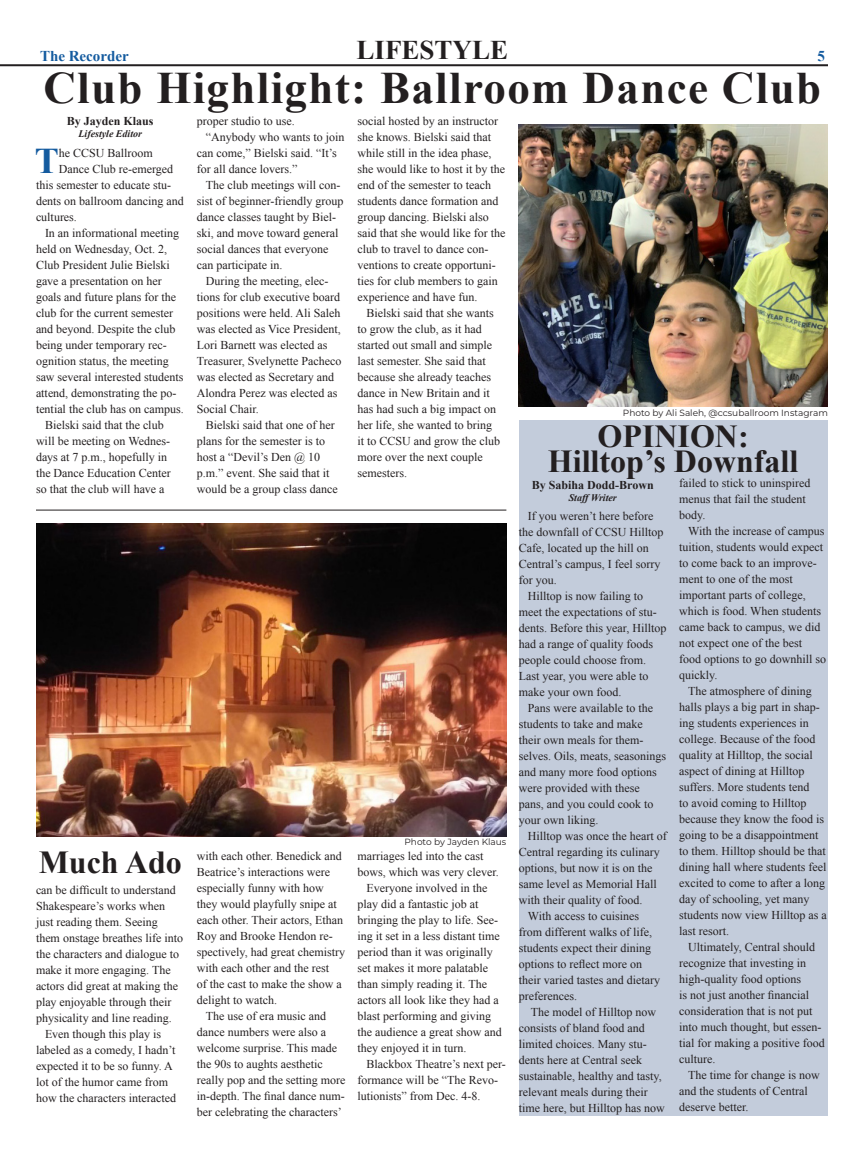
<style>
.page{position:relative;width:864px;height:1152px;background:#fff}
.page>*{position:absolute;margin:0;border:0;box-sizing:border-box;transform-origin:0 0}
.Headline{font:700 45px "Times New Roman";letter-spacing:.03em;color:#231f20}
.Dropcap{font:700 36.2px "Times New Roman";color:#145b9f}
.t1{font:700 32px/25px "Times New Roman";color:#231f20;text-align:center}
.Headline-2{font:700 27px "Times New Roman";color:#231f20}
.t2{font:700 15px "Times New Roman";color:#145b9f}
.Dropcap-2{font:12px/16px "Times New Roman";color:#231f20}
.Byline{font:700 12px "Times New Roman";color:#231f20}
.Byline-2{font:italic 700 10px "Times New Roman";color:#231f20}
.Photo_Caption{font:9px "Montserrat";color:#231f20}
</style>
<div class="page">
<hr style="left:0;top:64px;width:828px;height:2px;background:#231f20">
<img style="left:36px;top:523px;width:470px;height:313px">
<img style="left:518px;top:124px;width:310px;height:283px">
<div style="left:519px;top:420px;width:309px;height:696px;background:#c3ccdb"></div>
<hr style="left:36px;top:510px;width:470px;height:1px;background:#231f20">
<p class="t2" style="left:40px;top:46px;width:90px">The Recorder</p>
<p class="Headline-2" style="left:356px;top:31px;width:153px">LIFESTYLE</p>
<p class="t2" style="left:818px;top:46px;width:9px">5</p>
<p class="Headline" style="left:43px;top:57px;width:779px">Club Highlight: Ballroom Dance Club</p>
<p class="Byline" style="left:67px;top:113px;width:88px">By Jayden Klaus</p>
<p class="Byline-2" style="left:78px;top:127px;width:65px">Lifestyle Editor</p>
<p class="Dropcap" style="left:35px;top:136px;width:26px">T</p>
<p class="Dropcap-2" style="left:59px;top:145px;width:96px">he CCSU Ballroom</p>
<p class="Dropcap-2" style="left:59px;top:161px;width:116px">Dance Club re-emerged</p>
<p class="Dropcap-2" style="left:36px;top:177px;width:137px">this semester to educate stu-</p>
<p class="Dropcap-2" style="left:36px;top:193px;width:149px">dents on ballroom dancing and</p>
<p class="Dropcap-2" style="left:36px;top:209px;width:42px">cultures.</p>
<p class="Dropcap-2" style="left:36px;top:225px;width:149px;text-indent:9px">In an informational meeting held on Wednesday, Oct. 2,<br>Club President Julie Bielski gave a presentation on her goals and future plans for the club for the current semester and beyond. Despite the club being under temporary rec&shy;ognition status, the meeting saw several interested students attend, demonstrating the po&shy;tential the club has on campus.</p>
<p class="Dropcap-2" style="left:36px;top:417px;width:136px;text-align:center">Bielski said that the club will be meeting on Wednes&shy;days at 7 p.m., hopefully in the Dance Education Center so that the club will have a</p>
<p class="t1" style="left:39px;top:849px;width:145px">Much Ado</p>
<p class="Dropcap-2" style="left:36px;top:881px;width:149px">can be difficult to understand<br>Shakespeare’s works when just reading them. Seeing them onstage breathes life into the characters and dialogue to make it more engaging. The actors did great at making the play enjoyable through their physicality and line reading.</p>
<p class="Dropcap-2" style="left:36px;top:1025px;width:142px;text-indent:9px">Even though this play is labeled as a comedy, I hadn’t expected it to be so funny. A lot of the humor came from how the characters interacted</p>
<p class="Dropcap-2" style="left:197px;top:113px;width:99px">proper studio to use.</p>
<p class="Dropcap-2" style="left:197px;top:129px;width:149px;text-indent:9px">“Anybody who wants to join can come,” Bielski said. “It’s for all dance lovers.”</p>
<p class="Dropcap-2" style="left:197px;top:177px;width:148px;text-indent:9px">The club meetings will con&shy;sist of beginner-friendly group dance classes taught by Biel&shy;ski, and move toward general social dances that everyone can participate in.</p>
<p class="Dropcap-2" style="left:197px;top:273px;width:146px;text-indent:9px">During the meeting, elec&shy;tions for club executive board positions were held. Ali Saleh was elected as Vice President,<br>Lori Barnett was elected as<br>Treasurer, Svelynette Pacheco was elected as Secretary and<br>Alondra Perez was elected as<br>Social Chair.</p>
<p class="Dropcap-2" style="left:197px;top:417px;width:142px;text-indent:9px">Bielski said that one of her plans for the semester is to host a “Devil’s Den @ 10 p.m.” event. She said that it would be a group class dance</p>
<p class="Dropcap-2" style="left:358px;top:113px;width:149px">social hosted by an instructor she knows. Bielski said that while still in the idea phase, she would like to host it by the end of the semester to teach students dance formation and group dancing. Bielski also said that she would like for the club to travel to dance con&shy;ventions to create opportuni&shy;ties for club members to gain experience and have fun.</p>
<p class="Dropcap-2" style="left:358px;top:305px;width:144px;text-indent:9px">Bielski said that she wants to grow the club, as it had started out small and simple last semester. She said that because she already teaches dance in New Britain and it has had such a big impact on her life, she wanted to bring it to CCSU and grow the club more over the next couple semesters.</p>
<p class="Dropcap-2" style="left:197px;top:848px;width:150px">with each other. Benedick and<br>Beatrice’s interactions were especially funny with how they would playfully snipe at each other. Their actors, Ethan<br>Roy and Brooke Hendon re&shy;spectively, had great chemistry with each other and the rest<br>of the cast to make the show a delight to watch.</p>
<p class="Dropcap-2" style="left:197px;top:1008px;width:150px;text-indent:9px">The use of era music and dance numbers were also a welcome surprise. This made the 90s to aughts aesthetic really pop and the setting more in-depth. The final dance num&shy;ber celebrating the characters’</p>
<p class="Photo_Caption" style="left:404px;top:836px;width:103px">Photo by Jayden Klaus</p>
<p class="Dropcap-2" style="left:358px;top:848px;width:143px">marriages led into the cast bows, which was very clever.</p>
<p class="Dropcap-2" style="left:358px;top:880px;width:146px;text-indent:9px">Everyone involved in the play did a fantastic job at bringing the play to life. See&shy;ing it set in a less distant time period than it was originally set makes it more palatable than simply reading it. The actors all look like they had a blast performing and giving the audience a great show and they enjoyed it in turn.</p>
<p class="Dropcap-2" style="left:358px;top:1056px;width:150px;text-indent:9px">Blackbox Theatre’s next per&shy;formance will be “The Revo&shy;lutionists” from Dec. 4-8.</p>
<p class="Photo_Caption" style="left:623px;top:406px;width:207px">Photo by Ali Saleh, @ccsuballroom Instagram</p>
<p class="t1" style="left:548px;top:423px;width:252px">OPINION:<br>Hilltop’s Downfall</p>
<p class="Dropcap-2" style="left:519px;top:508px;width:146px;text-indent:9px">If you weren’t here before the downfall of CCSU Hilltop<br>Cafe, located up the hill on<br>Central’s campus, I feel sorry for you.</p>
<p class="Dropcap-2" style="left:519px;top:588px;width:149px;text-indent:9px">Hilltop is now failing to meet the expectations of stu&shy;dents. Before this year, Hilltop had a range of quality foods people could choose from.<br>Last year, you were able to make your own food.</p>
<p class="Dropcap-2" style="left:519px;top:700px;width:149px;text-indent:9px">Pans were available to the students to take and make their own meals for them&shy;selves. Oils, meats, seasonings and many more food options were provided with these pans, and you could cook to your own liking.</p>
<p class="Dropcap-2" style="left:519px;top:828px;width:149px;text-indent:9px">Hilltop was once the heart of<br>Central regarding its culinary options, but now it is on the same level as Memorial Hall with their quality of food.</p>
<p class="Dropcap-2" style="left:519px;top:908px;width:143px;text-indent:9px">With access to cuisines from different walks of life, students expect their dining options to reflect more on their varied tastes and dietary preferences.</p>
<p class="Dropcap-2" style="left:519px;top:1004px;width:147px;text-indent:12px">The model of Hilltop now consists of bland food and limited choices. Many stu&shy;dents here at Central seek sustainable, healthy and tasty, relevant meals during their time here, but Hilltop has now</p>
<p class="Dropcap-2" style="left:679px;top:475px;width:133px">failed to stick to uninspired menus that fail the student body.</p>
<p class="Dropcap-2" style="left:679px;top:523px;width:149px;text-indent:9px">With the increase of campus tuition, students would expect to come back to an improve&shy;ment to one of the most important parts of college, which is food. When students came back to campus, we did not expect one of the best food options to go downhill so quickly.</p>
<p class="Dropcap-2" style="left:679px;top:683px;width:149px;text-indent:9px">The atmosphere of dining halls plays a big part in shap&shy;ing students experiences in college. Because of the food quality at Hilltop, the social aspect of dining at Hilltop suffers. More students tend<br>to avoid coming to Hilltop because they know the food is going to be a disappointment to them. Hilltop should be that dining hall where students feel excited to come to after a long day of schooling, yet many students now view Hilltop as a last resort.</p>
<p class="Dropcap-2" style="left:679px;top:939px;width:147px;text-indent:9px">Ultimately, Central should recognize that investing in high-quality food options<br>is not just another financial consideration that is not put into much thought, but essen&shy;tial for making a positive food culture.</p>
<p class="Dropcap-2" style="left:679px;top:1067px;width:142px;text-indent:9px">The time for change is now and the students of Central deserve better.</p>
<p class="Byline" style="left:532px;top:477px;width:123px">By Sabiha Dodd-Brown</p>
<p class="Byline-2" style="left:569px;top:491px;width:50px">Staff Writer</p>
</div>
